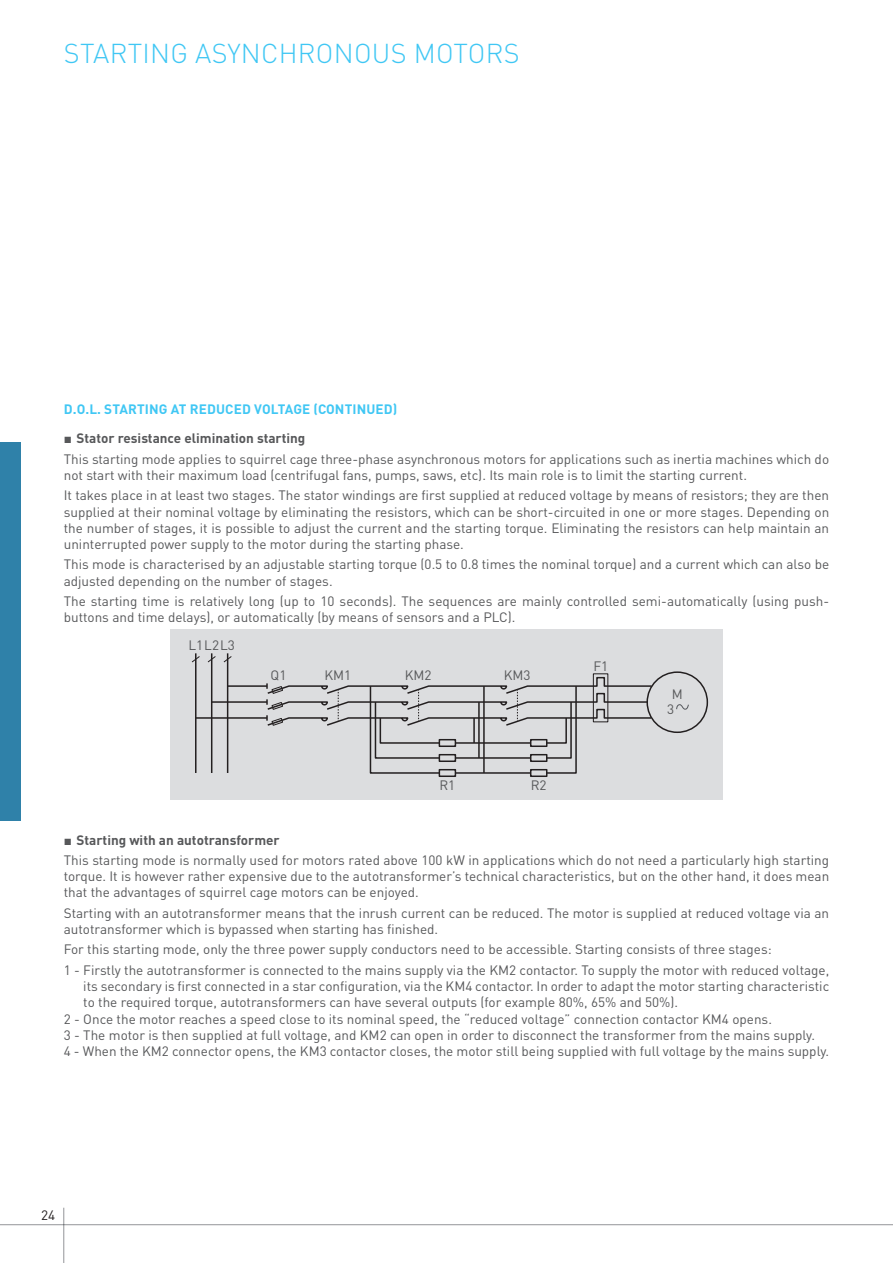
<style>
.page{position:relative;width:893px;height:1263px;background:#fff}
.page>*{position:absolute;margin:0;border:0;box-sizing:border-box;transform-origin:0 0}
.t1{font:300 27px "DIN Pro";letter-spacing:.01em;color:#40c7f4}
.t2{font:13.5px/16.2px "DIN Pro";color:#57585a}
.t3{font:700 13.5px "DIN Pro";letter-spacing:.01em;color:#40c7f4}
.t4{font:13.5px "DIN Pro";color:#231f20}
.s1{font-family:"Arial";font-weight:700}
.s2{font-weight:700}
</style>
<div class="page">
<div style="left:0;top:442px;width:21px;height:379px;background:#2f81a9"></div>
<hr style="left:63px;top:1208px;width:1px;height:55px;background:#939598">
<hr style="left:0;top:1224px;width:893px;height:1px;background:#939598">
<div style="left:170px;top:629px;width:553px;height:170px;background:#dcdddf"></div>
<hr style="left:228px;top:685px;width:39px;height:2px;background:#231f20">
<hr style="left:212px;top:701px;width:55px;height:2px;background:#231f20">
<hr style="left:196px;top:717px;width:71px;height:2px;background:#231f20">
<div style="left:646px;top:671px;width:62px;height:62px;border:2px solid #231f20;border-radius:50%"></div>
<svg style="left:676px;top:704px;width:13px;height:6px"></svg>
<hr style="left:195px;top:653px;width:2px;height:120px;background:#231f20">
<svg style="left:191px;top:655px;width:9px;height:8px"></svg>
<hr style="left:211px;top:653px;width:1px;height:120px;background:#231f20">
<svg style="left:207px;top:655px;width:9px;height:8px"></svg>
<hr style="left:227px;top:653px;width:1px;height:120px;background:#231f20">
<svg style="left:223px;top:655px;width:9px;height:8px"></svg>
<div style="left:439px;top:769px;width:17px;height:8px;border:2px solid #231f20"></div>
<div style="left:530px;top:769px;width:17px;height:8px;border:2px solid #231f20"></div>
<svg style="left:266px;top:676px;width:387px;height:98px"></svg>
<hr style="left:473px;top:718px;width:2px;height:25px;background:#231f20">
<hr style="left:478px;top:702px;width:2px;height:56px;background:#231f20">
<hr style="left:483px;top:686px;width:2px;height:87px;background:#231f20">
<hr style="left:455px;top:742px;width:76px;height:2px;background:#231f20">
<hr style="left:455px;top:757px;width:76px;height:2px;background:#231f20">
<hr style="left:455px;top:772px;width:76px;height:2px;background:#231f20">
<h1 class="t1" style="left:64px;top:35px;width:457px">STARTING ASYNCHRONOUS MOTORS</h1>
<p class="t3" style="left:64px;top:400px;width:335px">D.O.L. STARTING AT REDUCED VOLTAGE (CONTINUED)</p>
<p class="t2" style="left:64px;top:428px;width:767px;line-height:20.4px"><span class="s1">■</span> <span class="s2">Stator resistance elimination starting<br></span>This starting mode applies to squirrel cage three-phase asynchronous motors for applications such as inertia machines which do</p>
<p class="t2" style="left:64px;top:464px;width:767px;line-height:20.4px">not start with their maximum load (centrifugal fans, pumps, saws, etc). Its main role is to limit the starting current.<br>It takes place in at least two stages. The stator windings are first supplied at reduced voltage by means of resistors; they are then</p>
<p class="t2" style="left:64px;top:503px;width:767px;text-align:justify">supplied at their nominal voltage by eliminating the resistors, which can be short-circuited in one or more stages. Depending on the number of stages, it is possible to adjust the current and the starting torque. Eliminating the resistors can help maintain an uninterrupted power supply to the motor during the starting phase.</p>
<p class="t2" style="left:64px;top:556px;width:767px">This mode is characterised by an adjustable starting torque (0.5 to 0.8 times the nominal torque) and a current which can also be adjusted depending on the number of stages.</p>
<p class="t2" style="left:64px;top:592px;width:767px">The starting time is relatively long (up to 10 seconds). The sequences are mainly controlled semi-automatically (using push&shy;buttons and time delays), or automatically (by means of sensors and a PLC).</p>
<p class="t2" style="left:188px;top:636px;width:48px">L1L2L3</p>
<p class="t2" style="left:271px;top:666px;width:17px">Q1</p>
<p class="t2" style="left:324px;top:666px;width:28px">KM1</p>
<p class="t2" style="left:405px;top:666px;width:28px">KM2</p>
<p class="t2" style="left:504px;top:666px;width:28px">KM3</p>
<p class="t2" style="left:439px;top:776px;width:17px">R1</p>
<p class="t2" style="left:531px;top:776px;width:17px">R2</p>
<p class="t2" style="left:593px;top:657px;width:16px">F1</p>
<p class="t2" style="left:667px;top:686px;width:17px;line-height:14.5px;text-indent:5px">M<br>3</p>
<p class="t2" style="left:64px;top:829px;width:767px;line-height:20.4px"><span class="s1">■</span> <span class="s2">Starting with an autotransformer<br></span>This starting mode is normally used for motors rated above 100 kW in applications which do not need a particularly high starting</p>
<p class="t2" style="left:64px;top:868px;width:767px">torque. It is however rather expensive due to the autotransformer’s technical characteristics, but on the other hand, it does mean that the advantages of squirrel cage motors can be enjoyed.</p>
<p class="t2" style="left:64px;top:904px;width:767px">Starting with an autotransformer means that the inrush current can be reduced. The motor is supplied at reduced voltage via an autotransformer which is bypassed when starting has finished.</p>
<p class="t2" style="left:64px;top:939px;width:767px;line-height:20.4px">For this starting mode, only the three power supply conductors need to be accessible. Starting consists of three stages:<br>1 - Firstly the autotransformer is connected to the mains supply via the KM2 contactor. To supply the motor with reduced voltage,</p>
<p class="t2" style="left:83px;top:977px;width:747px">its secondary is first connected in a star configuration, via the KM4 contactor. In order to adapt the motor starting characteristic</p>
<p class="t2" style="left:83px;top:994px;width:596px">to the required torque, autotransformers can have several outputs (for example 80%, 65% and 50%).</p>
<p class="t2" style="left:64px;top:1010px;width:710px">2 - Once the motor reaches a speed close to its nominal speed, the “reduced voltage” connection contactor KM4 opens.</p>
<p class="t2" style="left:64px;top:1026px;width:753px">3 - The motor is then supplied at full voltage, and KM2 can open in order to disconnect the transformer from the mains supply.</p>
<p class="t2" style="left:64px;top:1042px;width:767px">4 - When the KM2 connector opens, the KM3 contactor closes, the motor still being supplied with full voltage by the mains supply.</p>
<p class="t4" style="left:41px;top:1206px;width:16px">24</p>
</div>
